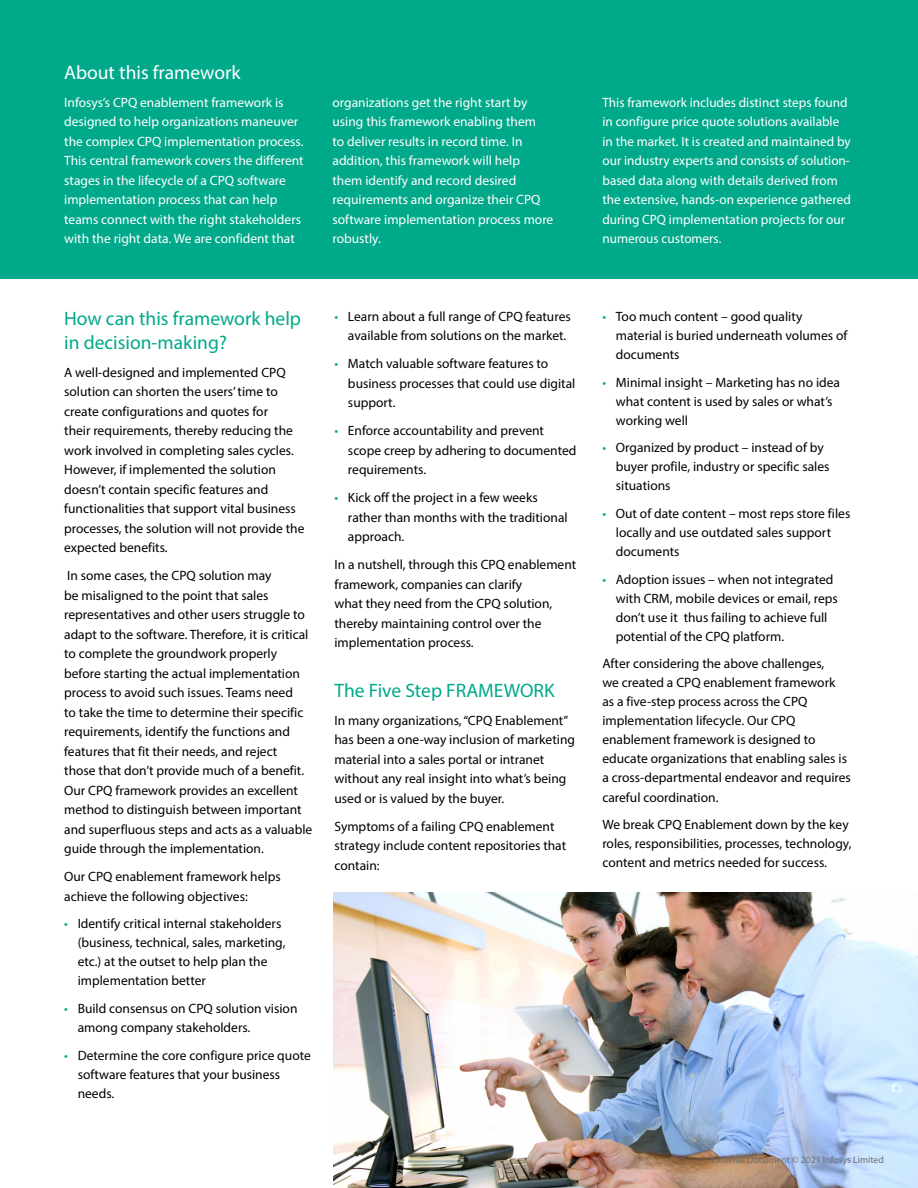
<style>
.page{position:relative;width:918px;height:1188px;background:#fff}
.page>*{position:absolute;margin:0;border:0;box-sizing:border-box;transform-origin:0 0}
.t1{font:19.5px/23.4px "Myriad Pro";color:#00a98a}
.t2{font:19.5px "Myriad Pro";color:#fff}
.t3{font:13.5px/19.5px "Myriad Pro";color:#000}
.t4{font:13.5px/19.5px "Myriad Pro";color:#fff}
.t5{font:9.75px "Myriad Pro";color:#6d6e71}
.s1{color:#00a98a}
</style>
<div class="page">
<img style="left:334px;top:893px;width:584px;height:295px">
<div style="left:0;top:0;width:918px;height:279px;background:#00a98a"></div>
<h1 class="t2" style="left:64px;top:60px;width:178px">About this framework</h1>
<p class="t4" style="left:64px;top:92px;width:241px">Infosys’s CPQ enablement framework is designed to help organizations maneuver the complex CPQ implementation process.<br>This central framework covers the different stages in the lifecycle of a CPQ software implementation process that can help teams connect with the right stakeholders with the right data. We are confident that</p>
<p class="t4" style="left:333px;top:92px;width:222px">organizations get the right start by using this framework enabling them<br>to deliver results in record time. In addition, this framework will help<br>them identify and record desired requirements and organize their CPQ software implementation process more robustly.</p>
<p class="t4" style="left:603px;top:92px;width:250px">This framework includes distinct steps found in configure price quote solutions available in the market. It is created and maintained by our industry experts and consists of solution&shy;based data along with details derived from the extensive, hands-on experience gathered during CPQ implementation projects for our numerous customers.</p>
<h1 class="t1" style="left:64px;top:307px;width:238px">How can this framework help in decision-making?</h1>
<p class="t3" style="left:64px;top:362px;width:242px">A well-designed and implemented CPQ solution can shorten the users’ time to create configurations and quotes for<br>their requirements, thereby reducing the work involved in completing sales cycles.<br>However, if implemented the solution doesn’t contain specific features and functionalities that support vital business processes, the solution will not provide the expected benefits.</p>
<p class="t3" style="left:64px;top:566px;width:250px">In some cases, the CPQ solution may<br>be misaligned to the point that sales representatives and other users struggle to adapt to the software. Therefore, it is critical to complete the groundwork properly before starting the actual implementation process to avoid such issues. Teams need<br>to take the time to determine their specific requirements, identify the functions and features that fit their needs, and reject<br>those that don’t provide much of a benefit.<br>Our CPQ framework provides an excellent method to distinguish between important and superfluous steps and acts as a valuable guide through the implementation.</p>
<p class="t3" style="left:64px;top:867px;width:218px">Our CPQ enablement framework helps achieve the following objectives:</p>
<p class="t3" style="left:78px;top:914px;width:209px;line-height:19px;text-indent:-14px"><span class="s1">•</span> Identify critical internal stakeholders (business, technical, sales, marketing, etc.) at the outset to help plan the implementation better</p>
<p class="t3" style="left:78px;top:999px;width:221px;line-height:19px;text-indent:-14px"><span class="s1">•</span> Build consensus on CPQ solution vision among company stakeholders.</p>
<p class="t3" style="left:78px;top:1045px;width:235px;line-height:19px;text-indent:-14px"><span class="s1">•</span> Determine the core configure price quote software features that your business needs.</p>
<p class="t3" style="left:348px;top:306px;width:224px;text-indent:-14px"><span class="s1">•</span> Learn about a full range of CPQ features available from solutions on the market.</p>
<p class="t3" style="left:348px;top:354px;width:229px;text-indent:-14px"><span class="s1">•</span> Match valuable software features to business processes that could use digital support.</p>
<p class="t3" style="left:348px;top:421px;width:230px;text-indent:-14px"><span class="s1">•</span> Enforce accountability and prevent scope creep by adhering to documented requirements.</p>
<p class="t3" style="left:348px;top:488px;width:221px;text-indent:-14px"><span class="s1">•</span> Kick off the project in a few weeks rather than months with the traditional approach.</p>
<p class="t3" style="left:334px;top:555px;width:243px">In a nutshell, through this CPQ enablement framework, companies can clarify<br>what they need from the CPQ solution, thereby maintaining control over the implementation process.</p>
<h1 class="t1" style="left:334px;top:678px;width:222px">The Five Step FRAMEWORK</h1>
<p class="t3" style="left:334px;top:710px;width:242px">In many organizations, “CPQ Enablement” has been a one-way inclusion of marketing material into a sales portal or intranet without any real insight into what’s being used or is valued by the buyer.</p>
<p class="t3" style="left:334px;top:816px;width:233px">Symptoms of a failing CPQ enablement strategy include content repositories that contain:</p>
<p class="t3" style="left:616px;top:307px;width:233px;line-height:19px;text-indent:-14px"><span class="s1">•</span> Too much content – good quality material is buried underneath volumes of documents</p>
<p class="t3" style="left:616px;top:372px;width:226px;line-height:19px;text-indent:-14px"><span class="s1">•</span> Minimal insight – Marketing has no idea what content is used by sales or what’s working well</p>
<p class="t3" style="left:616px;top:438px;width:215px;line-height:19px;text-indent:-14px"><span class="s1">•</span> Organized by product – instead of by buyer profile, industry or specific sales situations</p>
<p class="t3" style="left:616px;top:504px;width:236px;line-height:19px;text-indent:-14px"><span class="s1">•</span> Out of date content – most reps store files locally and use outdated sales support documents</p>
<p class="t3" style="left:616px;top:569px;width:223px;line-height:19px;text-indent:-14px"><span class="s1">•</span> Adoption issues – when not integrated with CRM, mobile devices or email, reps don’t use it thus failing to achieve full potential of the CPQ platform.</p>
<p class="t3" style="left:602px;top:654px;width:250px;line-height:19px">After considering the above challenges,<br>we created a CPQ enablement framework<br>as a five-step process across the CPQ implementation lifecycle. Our CPQ enablement framework is designed to educate organizations that enabling sales is a cross-departmental endeavor and requires careful coordination.</p>
<p class="t3" style="left:602px;top:815px;width:251px;line-height:19px">We break CPQ Enablement down by the key roles, responsibilities, processes, technology, content and metrics needed for success.</p>
<p class="t5" style="left:712px;top:1154px;width:174px">External Document © 2021 Infosys Limited</p>
</div>
